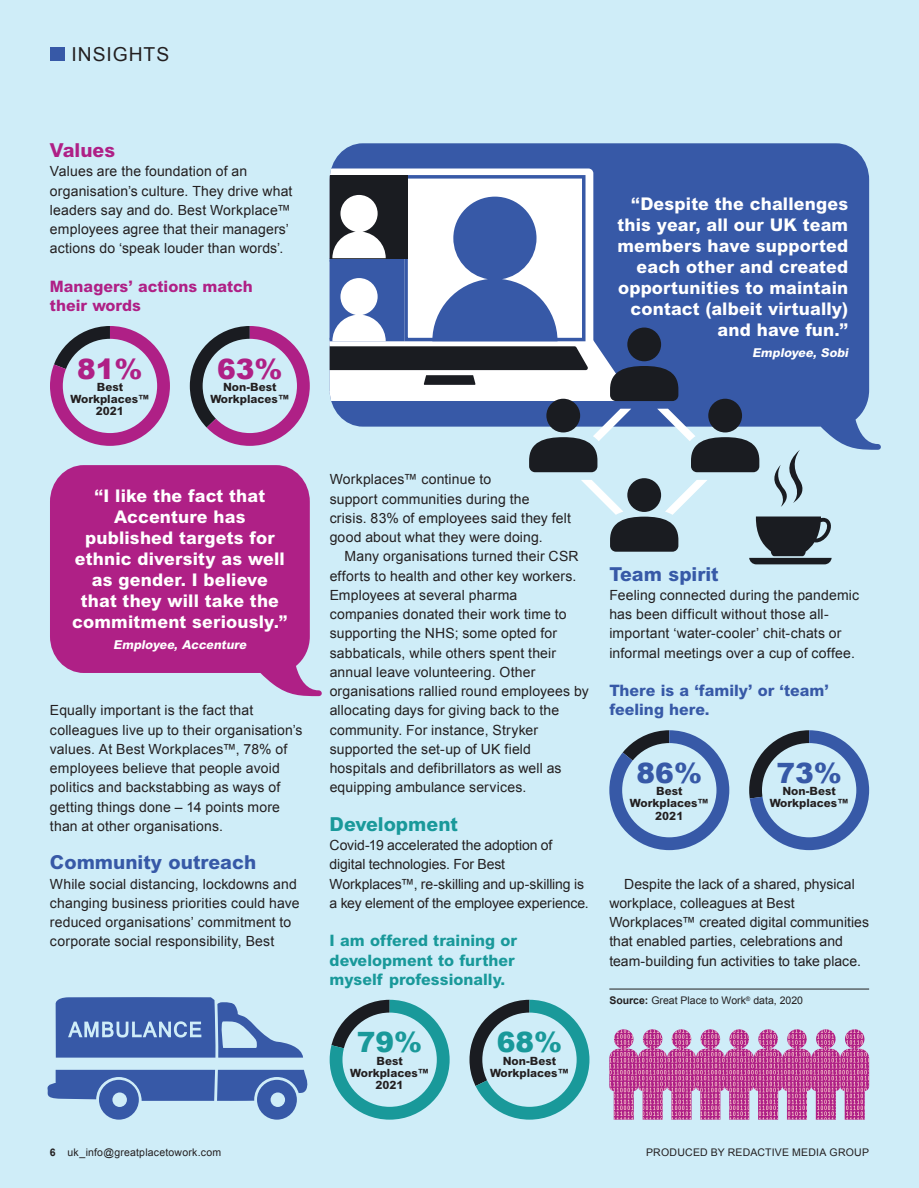
<style>
.page{position:relative;width:919px;height:1188px;background:#fff}
.page>*{position:absolute;margin:0;border:0;box-sizing:border-box;transform-origin:0 0}
.t1{font:900 28px "Arial";color:#af2086}
.t2{font:900 28px "Arial";color:#19999a}
.t3{font:900 28px "Arial";color:#3759a7}
.t4{font:800 19.25px "Arial";color:#3759a7}
.t5{font:800 19.25px "Arial";color:#19999a}
.t6{font:19.25px "Arial";letter-spacing:.05em;color:#231f20}
.t7{font:800 19.25px "Arial";color:#af2086}
.t8{font:800 17.5px/21px "Arial";letter-spacing:.01em;color:#fff;text-align:center}
.t9{font:800 15.75px/19.2px "Arial";color:#19999a}
.t10{font:800 15.75px/19.2px "Arial";color:#3759a7}
.t11{font:800 15.75px/19.2px "Arial";color:#af2086}
.t12{font:14px/19.2px "Arial";letter-spacing:.01em;color:#231f20}
.t13{font:14px/19.2px "Arial";letter-spacing:-.01em;color:#231f20}
.t14{font:italic 800 12.25px "Arial";color:#fff}
.t15{font:800 11.38px/12.2px "Arial";color:#231f20;text-align:center}
.t16{font:10.5px "Arial";letter-spacing:.015em;color:#231f20}
.s1{font-weight:700}
</style>
<div class="page">
<div style="left:0;top:0;width:918px;height:1188px;background:#cfedf8"></div>
<svg style="left:749px;top:516px;width:82px;height:48px"></svg>
<svg style="left:774px;top:450px;width:28px;height:57px"></svg>
<svg style="left:190px;top:326px;width:120px;height:120px"></svg>
<svg style="left:50px;top:326px;width:120px;height:120px"></svg>
<div style="left:63px;top:339px;width:94px;height:94px;background:#cfedf8;border-radius:50%"></div>
<div style="left:202px;top:339px;width:95px;height:94px;background:#cfedf8;border-radius:50%"></div>
<svg style="left:50px;top:465px;width:272px;height:231px;background:#b33d96"></svg>
<svg style="left:469px;top:1000px;width:120px;height:120px"></svg>
<svg style="left:329px;top:1000px;width:120px;height:120px"></svg>
<div style="left:342px;top:1013px;width:94px;height:94px;background:#cfedf8;border-radius:50%"></div>
<div style="left:482px;top:1013px;width:94px;height:94px;background:#cfedf8;border-radius:50%"></div>
<hr style="left:609px;top:989px;width:259px;height:1px;background:#231f20">
<svg style="left:749px;top:730px;width:119px;height:120px"></svg>
<svg style="left:609px;top:730px;width:120px;height:120px"></svg>
<div style="left:622px;top:743px;width:94px;height:94px;background:#cfedf8;border-radius:50%"></div>
<div style="left:761px;top:743px;width:95px;height:94px;background:#cfedf8;border-radius:50%"></div>
<svg style="left:47px;top:997px;width:261px;height:123px"></svg>
<svg style="left:609px;top:1029px;width:259px;height:91px"></svg>
<svg style="left:331px;top:143px;width:550px;height:307px;background:#4d6eb2"></svg>
<div style="left:330px;top:169px;width:263px;height:26px;background:#fff"></div>
<div style="left:404px;top:175px;width:181px;height:166px;background:#fff;border:4px solid #3759a7"></div>
<div style="left:329px;top:175px;width:78px;height:83px;background:#1a1c21"></div>
<div style="left:50px;top:47px;width:14px;height:14px;background:#3759a7"></div>
<svg style="left:627px;top:478px;width:34px;height:34px"></svg>
<svg style="left:329px;top:195px;width:349px;height:206px"></svg>
<div style="left:708px;top:399px;width:33px;height:33px;background:#1a1c21;border-radius:50%"></div>
<div style="left:546px;top:399px;width:34px;height:33px;background:#1a1c21;border-radius:50%"></div>
<svg style="left:581px;top:480px;width:126px;height:72px"></svg>
<svg style="left:657px;top:409px;width:102px;height:63px"></svg>
<svg style="left:529px;top:409px;width:102px;height:63px"></svg>
<h2 class="t6" style="left:71px;top:41px;width:99px">INSIGHTS</h2>
<h2 class="t7" style="left:50px;top:139px;width:67px">Values</h2>
<p class="t12" style="left:50px;top:162px;width:244px">Values are the foundation of an organisation’s culture. They drive what leaders say and do. Best Workplace™ employees agree that their managers’ actions do ‘speak louder than words’.</p>
<p class="t11" style="left:50px;top:276px;width:204px">Managers’ actions match their words</p>
<h1 class="t1" style="left:77px;top:348px;width:67px">81%</h1>
<p class="t15" style="left:71px;top:380px;width:80px">Best<br>Workplaces™<br>2021</p>
<h1 class="t1" style="left:217px;top:348px;width:67px">63%</h1>
<p class="t15" style="left:210px;top:380px;width:80px">Non-Best<br>Workplaces™</p>
<p class="t8" style="left:72px;top:485px;width:216px">“I like the fact that<br>Accenture has published targets for ethnic diversity as well as gender. I believe that they will take the commitment seriously.”</p>
<p class="t14" style="left:113px;top:638px;width:137px">Employee, Accenture</p>
<p class="t12" style="left:50px;top:701px;width:254px">Equally important is the fact that colleagues live up to their organisation’s values. At Best Workplaces™, 78% of employees believe that people avoid politics and backstabbing as ways of getting things done – 14 points more than at other organisations.</p>
<h2 class="t4" style="left:50px;top:851px;width:208px">Community outreach</h2>
<p class="t12" style="left:50px;top:874px;width:251px">While social distancing, lockdowns and changing business priorities could have reduced organisations’ commitment to corporate social responsibility, Best</p>
<p class="t8" style="left:617px;top:193px;width:232px;text-align:right">“Despite the challenges this year, all our UK team members have supported each other and created opportunities to maintain contact (albeit virtually) and have fun.”</p>
<p class="t14" style="left:751px;top:345px;width:100px">Employee, Sobi</p>
<p class="t12" style="left:329px;top:470px;width:243px">Workplaces™ continue to<br>support communities during the<br>crisis. 83% of employees said they felt good about what they were doing.</p>
<p class="t12" style="left:329px;top:547px;width:260px;text-indent:15px">Many organisations turned their CSR efforts to health and other key workers.<br>Employees at several pharma companies donated their work time to supporting the NHS; some opted for sabbaticals, while others spent their annual leave volunteering. Other organisations rallied round employees by allocating days for giving back to the community. For instance, Stryker supported the set-up of UK field hospitals and defibrillators as well as equipping ambulance services.</p>
<h2 class="t5" style="left:329px;top:813px;width:130px">Development</h2>
<p class="t13" style="left:329px;top:836px;width:260px">Covid-19 accelerated the adoption of digital technologies. For Best Workplaces™, re-skilling and up-skilling is a key element of the employee experience.</p>
<p class="t9" style="left:329px;top:931px;width:189px">I am offered training or development to further myself professionally.</p>
<h1 class="t2" style="left:357px;top:1022px;width:67px">79%</h1>
<p class="t15" style="left:350px;top:1054px;width:80px">Best<br>Workplaces™<br>2021</p>
<h1 class="t2" style="left:496px;top:1022px;width:67px">68%</h1>
<p class="t15" style="left:490px;top:1054px;width:80px">Non-Best<br>Workplaces™</p>
<h2 class="t4" style="left:609px;top:562px;width:111px">Team spirit</h2>
<p class="t12" style="left:609px;top:585px;width:251px">Feeling connected during the pandemic has been difficult without those all&shy;important ‘water-cooler’ chit-chats or informal meetings over a cup of coffee.</p>
<p class="t10" style="left:609px;top:681px;width:221px">There is a ‘family’ or ‘team’ feeling here.</p>
<h1 class="t3" style="left:636px;top:752px;width:67px">86%</h1>
<p class="t15" style="left:629px;top:785px;width:80px">Best<br>Workplaces™<br>2021</p>
<h1 class="t3" style="left:776px;top:752px;width:67px">73%</h1>
<p class="t15" style="left:769px;top:785px;width:80px">Non-Best<br>Workplaces™</p>
<p class="t12" style="left:609px;top:874px;width:261px;text-indent:15px">Despite the lack of a shared, physical workplace, colleagues at Best Workplaces™ created digital communities that enabled parties, celebrations and team-building fun activities to take place.</p>
<p class="t16" style="left:609px;top:994px;width:195px"><span class="s1">Source:</span> Great Place to Work<sup>®</sup> data, 2020</p>
<p class="t16" style="left:50px;top:1146px;width:173px"><span class="s1">6</span> uk_info@greatplacetowork.com</p>
<p class="t16" style="left:646px;top:1146px;width:224px">PRODUCED BY REDACTIVE MEDIA GROUP</p>
</div>
